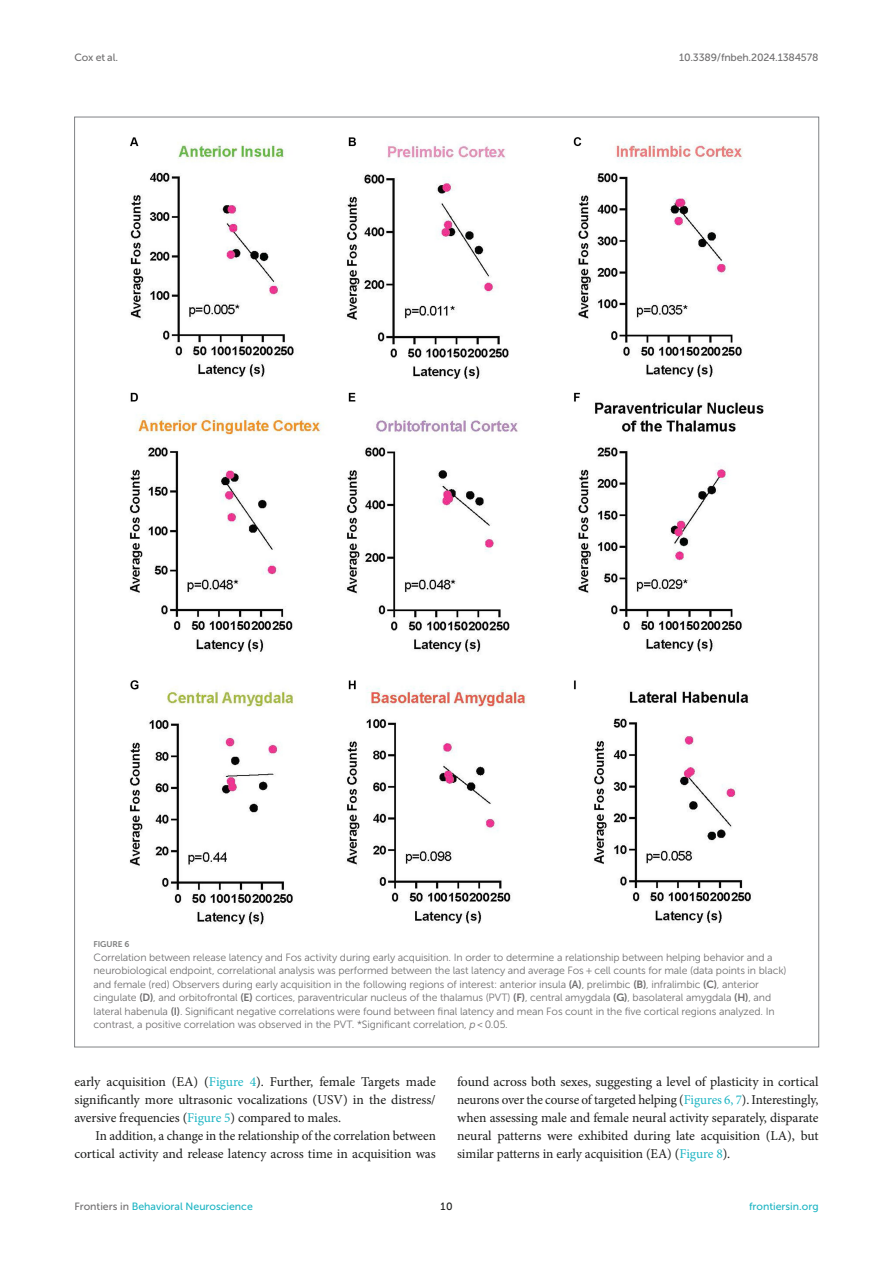
<style>
.page{position:relative;width:893px;height:1263px;background:#fff}
.page>*{position:absolute;margin:0;border:0;box-sizing:border-box;transform-origin:0 0}
.TEXT{font:13.5px/18px "Minion Pro";letter-spacing:-.005em;color:#1b1c1b;text-align:right}
.TEXT_FLUSH{font:13.5px/18px "Minion Pro";letter-spacing:-.005em;color:#1b1c1b;text-align:justify}
.FIG_LEG{font:10.5px/13.5px "Museo Sans 300";letter-spacing:-.01em;color:#706f70}
.t1{font:10.5px "Museo Sans 500";color:#1db5c3}
.t2{font:10.5px "Museo Sans 500";letter-spacing:-.015em;color:#706f70}
.t3{font:10.5px "Museo Sans 500";color:#1b1c1b}
.FIG_HD{font:8.25px "Museo Sans 700";letter-spacing:-.01em;color:#7e7f7f}
.s1{font-family:"Museo Sans 700"}
.s2{font-style:italic}
.s3{color:#1db5c3}
.s4{color:#706f70}
</style>
<div class="page">
<img style="left:129px;top:137px;width:635px;height:789px">
<p class="t2" style="left:74px;top:51px;width:45px">Cox et al.</p>
<p class="t2" style="left:679px;top:51px;width:141px">10.3389/fnbeh.2024.1384578</p>
<p class="FIG_HD" style="left:94px;top:940px;width:37px">FIGURE 6</p>
<p class="FIG_LEG" style="left:94px;top:950px;width:695px">Correlation between release latency and Fos activity during early acquisition. In order to determine a relationship between helping behavior and a neurobiological endpoint, correlational analysis was performed between the last latency and average Fos + cell counts for male (data points in black) and female (red) Observers during early acquisition in the following regions of interest: anterior insula <span class="s1">(A)</span>, prelimbic <span class="s1">(B)</span>, infralimbic <span class="s1">(C)</span>, anterior cingulate <span class="s1">(D)</span>, and orbitofrontal <span class="s1">(E)</span> cortices, paraventricular nucleus of the thalamus (PVT) <span class="s1">(F)</span>, central amygdala <span class="s1">(G)</span>, basolateral amygdala <span class="s1">(H)</span>, and lateral habenula <span class="s1">(I)</span>. Significant negative correlations were found between final latency and mean Fos count in the five cortical regions analyzed. In contrast, a positive correlation was observed in the PVT. *Significant correlation, <span class="s2">p</span> &lt; 0.05.</p>
<p class="TEXT_FLUSH" style="left:74px;top:1073px;width:363px">early acquisition (EA) (<span class="s3">Figure 4</span>). Further, female Targets made significantly more ultrasonic vocalizations (USV) in the distress/ aversive frequencies (<span class="s3">Figure 5</span>) compared to males.</p>
<p class="TEXT" style="left:74px;top:1127px;width:363px">In addition, a change in the relationship of the correlation between cortical activity and release latency across time in acquisition was</p>
<p class="TEXT" style="left:457px;top:1073px;width:363px;text-align:justify">found across both sexes, suggesting a level of plasticity in cortical neurons over the course of targeted helping (<span class="s3">Figures 6, 7</span>). Interestingly, when assessing male and female neural activity separately, disparate neural patterns were exhibited during late acquisition (LA), but similar patterns in early acquisition (EA) (<span class="s3">Figure 8</span>).</p>
<p class="t1" style="left:74px;top:1200px;width:180px"><span class="s4">Frontiers in</span> Behavioral Neuroscience</p>
<p class="t3" style="left:440px;top:1200px;width:14px">10</p>
<p class="t1" style="left:749px;top:1200px;width:71px">frontiersin.org</p>
</div>
